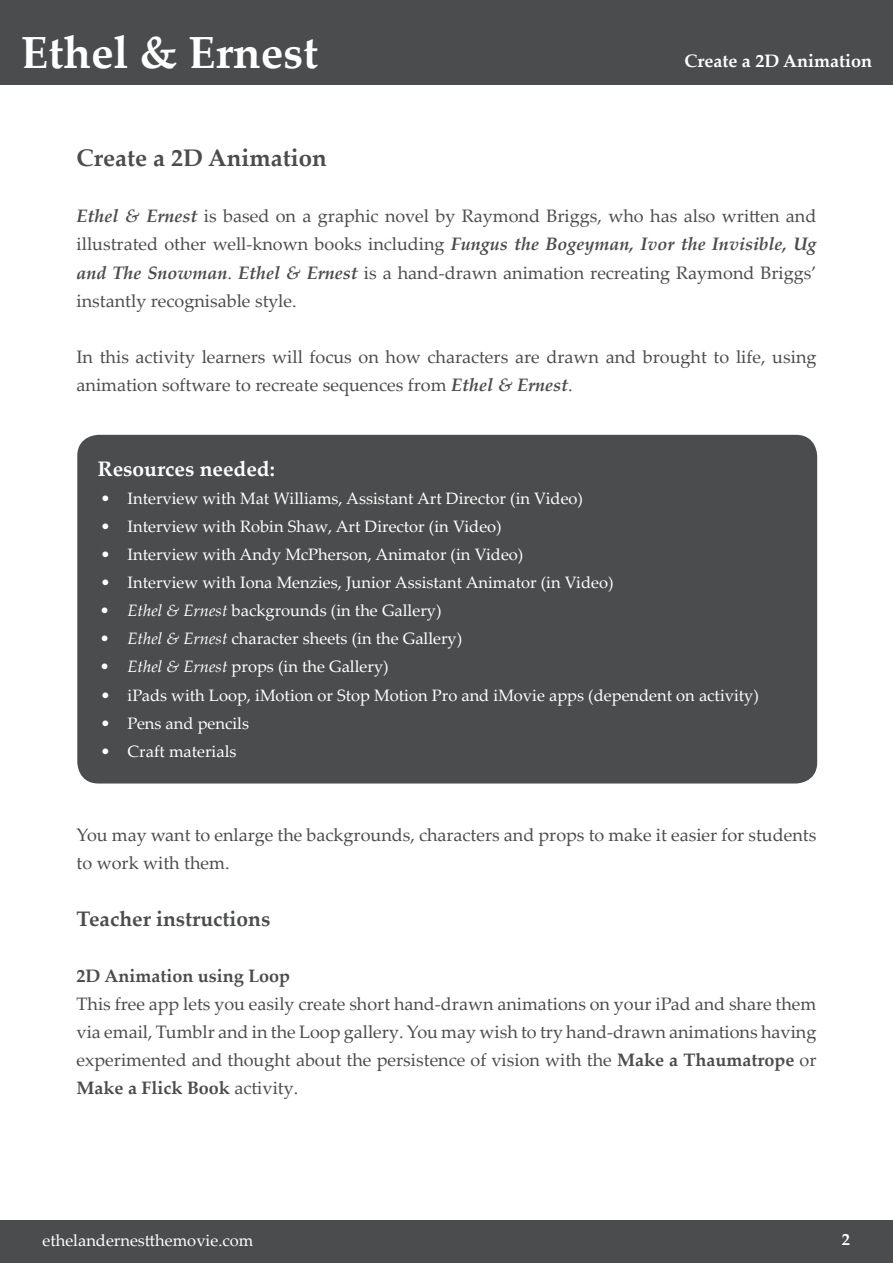
<style>
.page{position:relative;width:893px;height:1263px;background:#fff}
.page>*{position:absolute;margin:0;border:0;box-sizing:border-box;transform-origin:0 0}
.t1{font:700 45px "Palatino Linotype";color:#fff}
.t2{font:700 24px "Palatino Linotype";color:#4b4c4d}
.t3{font:700 21px "Palatino Linotype";color:#4b4c4d}
.t4{font:700 21px "Palatino Linotype";color:#fff}
.t5{font:18px/28.2px "Palatino Linotype";color:#4b4c4d;text-align:justify}
.t6{font:700 18px "Palatino Linotype";color:#4b4c4d}
.t7{font:700 18px "Palatino Linotype";color:#fff}
.t8{font:16.5px "Palatino Linotype";color:#fff}
.t9{font:700 16.5px "Palatino Linotype";color:#fff}
.s1{font-weight:700;font-style:italic}
.s2{font-style:italic}
.s3{font-weight:700}
</style>
<div class="page">
<div style="left:0;top:1220px;width:893px;height:43px;background:#4b4c4d"></div>
<div style="left:0;top:0;width:893px;height:85px;background:#4b4c4d"></div>
<div style="left:77px;top:435px;width:740px;height:348px;background:#4b4c4d;border-radius:21px"></div>
<h1 class="t1" style="left:21px;top:20px;width:298px">Ethel &amp; Ernest</h1>
<p class="t2" style="left:77px;top:141px;width:252px">Create a 2D Animation</p>
<p class="t7" style="left:684px;top:48px;width:189px">Create a 2D Animation</p>
<p class="t5" style="left:77px;top:201px;width:741px"><span class="s1">Ethel &amp; Ernest</span> is based on a graphic novel by Raymond Briggs, who has also written and illustrated other well-known books including <span class="s1">Fungus the Bogeyman, Ivor the Invisible, Ug and The Snowman</span>. <span class="s1">Ethel &amp; Ernest</span> is a hand-drawn animation recreating Raymond Briggs’ instantly recognisable style.</p>
<p class="t5" style="left:77px;top:342px;width:741px">In this activity learners will focus on how characters are drawn and brought to life, using animation software to recreate sequences from <span class="s1">Ethel &amp; Ernest</span>.</p>
<p class="t4" style="left:98px;top:453px;width:179px">Resources needed:</p>
<p class="t8" style="left:101px;top:486px;width:484px">• Interview with Mat Williams, Assistant Art Director (in Video)</p>
<p class="t8" style="left:101px;top:514px;width:403px">• Interview with Robin Shaw, Art Director (in Video)</p>
<p class="t8" style="left:101px;top:542px;width:424px">• Interview with Andy McPherson, Animator (in Video)</p>
<p class="t8" style="left:101px;top:571px;width:514px">• Interview with Iona Menzies, Junior Assistant Animator (in Video)</p>
<p class="t8" style="left:101px;top:599px;width:342px"><span class="s2">• Ethel &amp; Ernest</span> backgrounds (in the Gallery)</p>
<p class="t8" style="left:101px;top:627px;width:363px"><span class="s2">• Ethel &amp; Ernest</span> character sheets (in the Gallery)</p>
<p class="t8" style="left:101px;top:655px;width:290px"><span class="s2">• Ethel &amp; Ernest</span> props (in the Gallery)</p>
<p class="t8" style="left:101px;top:683px;width:660px">• iPads with Loop, iMotion or Stop Motion Pro and iMovie apps (dependent on activity)</p>
<p class="t8" style="left:101px;top:711px;width:150px">• Pens and pencils</p>
<p class="t8" style="left:101px;top:739px;width:137px">• Craft materials</p>
<p class="t5" style="left:77px;top:820px;width:741px">You may want to enlarge the backgrounds, characters and props to make it easier for students to work with them.</p>
<p class="t3" style="left:77px;top:903px;width:195px">Teacher instructions</p>
<p class="t6" style="left:77px;top:963px;width:215px">2D Animation using Loop</p>
<p class="t5" style="left:77px;top:989px;width:741px">This free app lets you easily create short hand-drawn animations on your iPad and share them via email, Tumblr and in the Loop gallery. You may wish to try hand-drawn animations having experimented and thought about the persistence of vision with the <span class="s3">Make a Thaumatrope</span> or <span class="s3">Make a Flick Book</span> activity.</p>
<p class="t8" style="left:43px;top:1229px;width:212px">ethelandernestthemovie.com</p>
<p class="t9" style="left:842px;top:1228px;width:10px">2</p>
</div>
